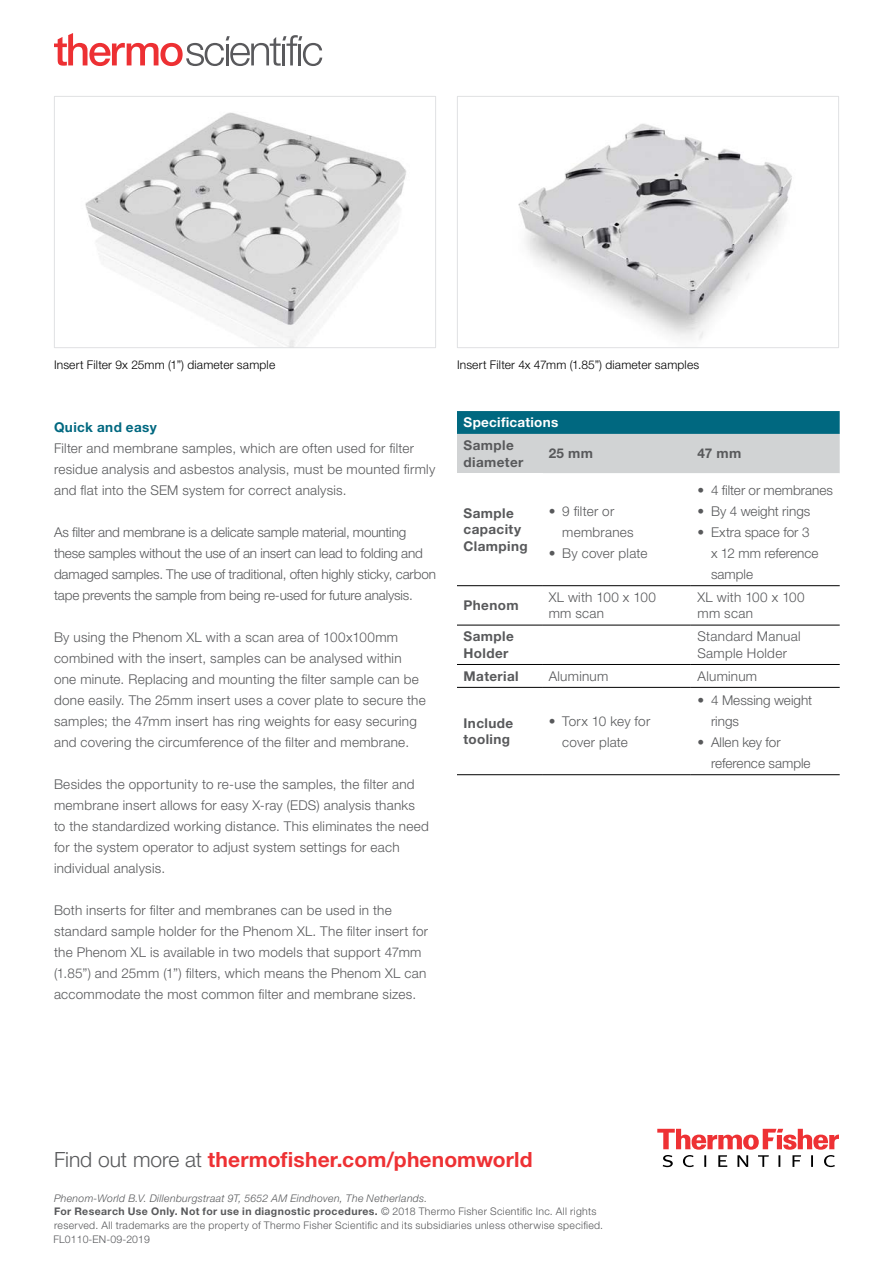
<style>
.page{position:relative;width:893px;height:1263px;background:#fff}
.page>*{position:absolute;margin:0;border:0;box-sizing:border-box;transform-origin:0 0}
.t1{font:700 21px "Helvetica Neue LT Std";letter-spacing:.005em;color:#ee3134}
.t2{font:300 13.5px/21px "Helvetica Neue LT Std";letter-spacing:.02em;color:#58595b}
.t3{font:300 13.5px/21px "Helvetica Neue LT Std";letter-spacing:-.01em;color:#58595b}
.t4{font:300 13.5px/21px "Helvetica Neue LT Std";color:#58595b}
.t5{font:700 13.5px/16.5px "Helvetica Neue LT Std";letter-spacing:.03em;color:#58595b}
.t6{font:700 13.5px "Helvetica Neue LT Std";letter-spacing:.02em;color:#fff}
.t7{font:700 13.5px "Helvetica Neue LT Std";letter-spacing:.03em;color:#006880}
.t8{font:300 12px "Helvetica Neue LT Pro";letter-spacing:.015em;color:#000}
.t9{font:300 10.5px/13.5px "Helvetica Neue LT Pro";letter-spacing:.03em;color:#58595b}
.t10{font:300 10.5px "Helvetica Neue LT Pro";letter-spacing:.01em;color:#57585b}
.s1{font-weight:300;color:#58595b}
.s2{font-style:italic}
.s3{font-weight:700}
</style>
<div class="page">
<svg style="left:457px;top:411px;width:383px;height:276px"></svg>
<hr style="left:457px;top:585px;width:85px;height:1px;background:#000">
<hr style="left:542px;top:585px;width:149px;height:1px;background:#000">
<hr style="left:691px;top:585px;width:149px;height:1px;background:#000">
<hr style="left:457px;top:625px;width:85px;height:1px;background:#000">
<hr style="left:542px;top:625px;width:149px;height:1px;background:#000">
<hr style="left:691px;top:625px;width:149px;height:1px;background:#000">
<hr style="left:457px;top:664px;width:85px;height:1px;background:#000">
<hr style="left:542px;top:664px;width:149px;height:1px;background:#000">
<hr style="left:691px;top:664px;width:149px;height:1px;background:#000">
<hr style="left:457px;top:687px;width:85px;height:1px;background:#000">
<hr style="left:542px;top:687px;width:149px;height:1px;background:#000">
<hr style="left:691px;top:687px;width:149px;height:1px;background:#000">
<hr style="left:457px;top:774px;width:85px;height:1px;background:#000">
<hr style="left:542px;top:774px;width:149px;height:1px;background:#000">
<hr style="left:691px;top:774px;width:149px;height:1px;background:#000">
<svg style="left:657px;top:1129px;width:182px;height:38px"></svg>
<img style="left:518px;top:123px;width:274px;height:216px">
<div style="left:457px;top:96px;width:382px;height:252px;border:1px solid #e0e1e3"></div>
<img style="left:85px;top:112px;width:322px;height:234px">
<div style="left:54px;top:96px;width:382px;height:252px;border:1px solid #e0e1e3"></div>
<svg style="left:54px;top:33px;width:268px;height:33px"></svg>
<p class="t8" style="left:54px;top:357px;width:223px">Insert Filter 9x 25mm (1”) diameter sample</p>
<p class="t8" style="left:457px;top:357px;width:244px">Insert Filter 4x 47mm (1.85”) diameter samples</p>
<p class="t7" style="left:54px;top:419px;width:104px">Quick and easy</p>
<p class="t2" style="left:54px;top:437px;width:383px">Filter and membrane samples, which are often used for filter residue analysis and asbestos analysis, must be mounted firmly and flat into the SEM system for correct analysis.</p>
<p class="t3" style="left:54px;top:521px;width:383px">As filter and membrane is a delicate sample material, mounting these samples without the use of an insert can lead to folding and damaged samples. The use of traditional, often highly sticky, carbon tape prevents the sample from being re-used for future analysis.</p>
<p class="t2" style="left:54px;top:626px;width:373px">By using the Phenom XL with a scan area of 100x100mm combined with the insert, samples can be analysed within one minute. Replacing and mounting the filter sample can be done easily. The 25mm insert uses a cover plate to secure the samples; the 47mm insert has ring weights for easy securing and covering the circumference of the filter and membrane.</p>
<p class="t2" style="left:54px;top:773px;width:376px">Besides the opportunity to re-use the samples, the filter and membrane insert allows for easy X-ray (EDS) analysis thanks to the standardized working distance. This eliminates the need for the system operator to adjust system settings for each individual analysis.</p>
<p class="t2" style="left:54px;top:900px;width:376px">Both inserts for filter and membranes can be used in the standard sample holder for the Phenom XL. The filter insert for the Phenom XL is available in two models that support 47mm (1.85”) and 25mm (1”) filters, which means the Phenom XL can accommodate the most common filter and membrane sizes.</p>
<p class="t6" style="left:464px;top:414px;width:96px">Specifications</p>
<p class="t5" style="left:464px;top:437px;width:61px">Sample diameter</p>
<p class="t5" style="left:549px;top:445px;width:46px">25 mm</p>
<p class="t5" style="left:697px;top:445px;width:45px">47 mm</p>
<p class="t5" style="left:464px;top:504px;width:66px">Sample capacity<br>Clamping</p>
<p class="t2" style="left:562px;top:500px;width:73px;text-indent:-14px">• 9 filter or membranes</p>
<p class="t2" style="left:549px;top:542px;width:100px">• By cover plate</p>
<p class="t4" style="left:697px;top:479px;width:137px">• 4 filter or membranes</p>
<p class="t4" style="left:697px;top:500px;width:114px">• By 4 weight rings</p>
<p class="t4" style="left:711px;top:521px;width:109px;text-indent:-14px">• Extra space for 3 x 12 mm reference sample</p>
<p class="t5" style="left:464px;top:597px;width:56px">Phenom</p>
<p class="t2" style="left:549px;top:589px;width:109px;line-height:16.5px">XL with 100 x 100 mm scan</p>
<p class="t2" style="left:697px;top:589px;width:109px;line-height:16.5px">XL with 100 x 100 mm scan</p>
<p class="t5" style="left:464px;top:628px;width:52px">Sample<br>Holder</p>
<p class="t2" style="left:697px;top:628px;width:105px;line-height:16.5px">Standard Manual<br>Sample Holder</p>
<p class="t5" style="left:464px;top:667px;width:57px">Material</p>
<p class="t2" style="left:549px;top:665px;width:61px">Aluminum</p>
<p class="t2" style="left:697px;top:665px;width:61px">Aluminum</p>
<p class="t5" style="left:464px;top:714px;width:51px">Include tooling</p>
<p class="t2" style="left:562px;top:710px;width:90px;text-indent:-14px">• Torx 10 key for cover plate</p>
<p class="t4" style="left:711px;top:689px;width:103px;text-indent:-14px">• 4 Messing weight rings</p>
<p class="t4" style="left:711px;top:731px;width:101px;text-indent:-14px">• Allen key for reference sample</p>
<h1 class="t1" style="left:54px;top:1147px;width:480px"><span class="s1">Find out more at</span> thermofisher.com/phenomworld</h1>
<p class="t9" style="left:54px;top:1191px;width:551px"><span class="s2">Phenom-World B.V. Dillenburgstraat 9T, 5652 AM Eindhoven, The Netherlands.<br></span><span class="s3">For Research Use Only. Not for use in diagnostic procedures.</span> © 2018 Thermo Fisher Scientific Inc. All rights reserved. All trademarks are the property of Thermo Fisher Scientific and its subsidiaries unless otherwise specified.</p>
<p class="t10" style="left:53px;top:1232px;width:98px">FL0110-EN-09-2019</p>
</div>
